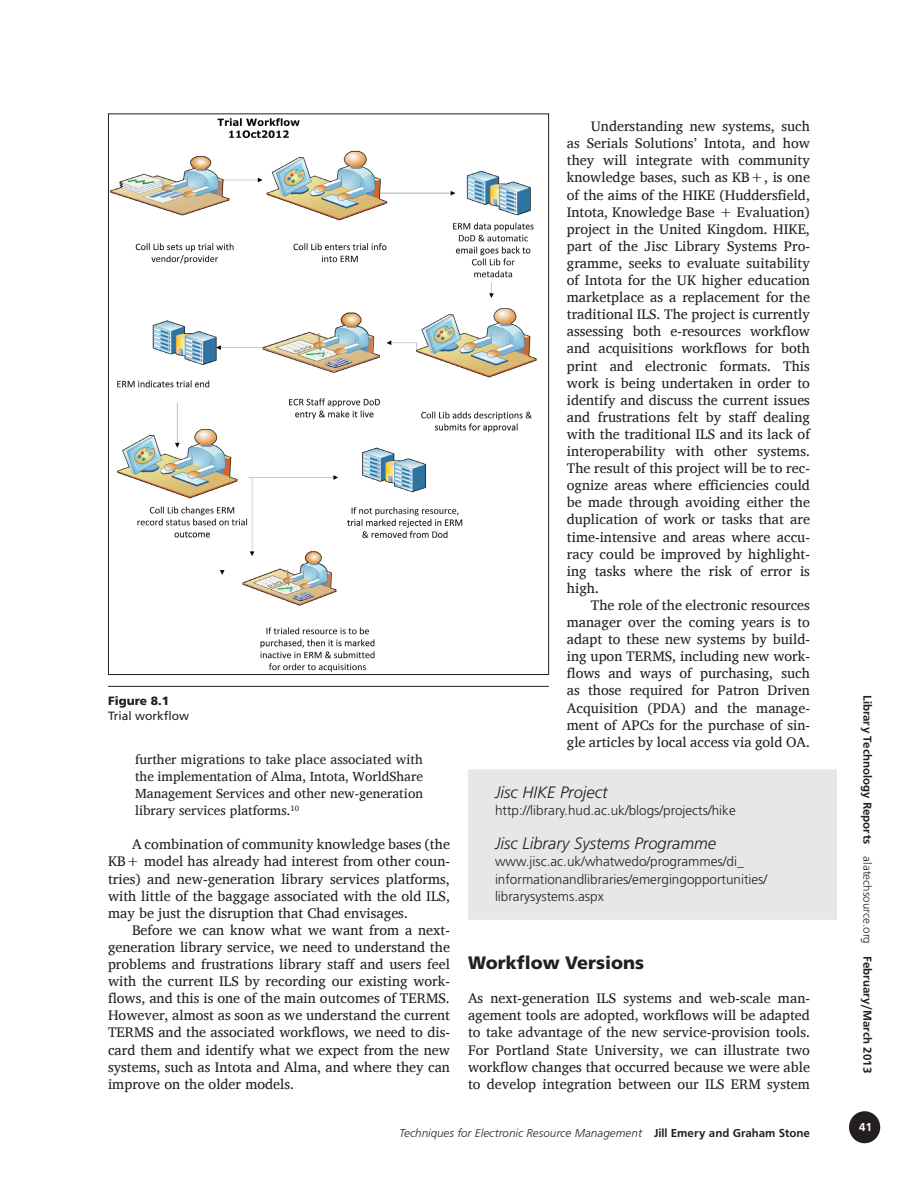
<style>
.page{position:relative;width:918px;height:1188px;background:#fff}
.page>*{position:absolute;margin:0;border:0;box-sizing:border-box;transform-origin:0 0}
.t1{font:900 18px "Frutiger";color:#231f20}
.t2{font:italic 300 16.5px "Frutiger";color:#231f20}
.t3{font:14.25px/17.1px "Charis SIL";color:#231f20;text-align:justify}
.t4{font:13.5px/17.1px "Charis SIL";color:#231f20;text-align:justify}
.t5{font:300 13.5px/17.1px "Frutiger";color:#231f20}
.t6{font:12px "Frugal Sans Light Italic DTC";color:#231f20}
.t7{font:12px "Frugal Sans Bold DTC";color:#231f20}
.t8{font:12px "Frutiger";color:#231f20}
.t9{font:900 12px "Frutiger";color:#231f20}
.t10{font:12px "Frugal Sans Bold DTC";color:#fff}
.s1{font-family:"Frugal Sans Bold DTC"}
.s2{font-family:"Frugal Sans Light DTC"}
</style>
<div class="page">
<div style="left:850px;top:1112px;width:29px;height:31px;background:#231f20;border-radius:50%"></div>
<div style="left:849px;top:1111px;width:31px;height:32px;border:2px solid #231f20;border-radius:50%"></div>
<div style="left:468px;top:770px;width:369px;height:66px;background:#e6e7e9"></div>
<div style="left:468px;top:821px;width:369px;height:99px;background:#e6e7e9"></div>
<img style="left:110px;top:118px;width:427px;height:554px">
<hr style="left:108px;top:686px;width:441px;height:1px;background:#231f20">
<p class="t9" style="left:108px;top:693px;width:63px">Figure 8.1</p>
<p class="t8" style="left:108px;top:708px;width:83px">Trial workflow</p>
<p class="t4" style="left:135px;top:751px;width:290px">further migrations to take place associated with the implementation of Alma, Intota, WorldShare Management Services and other new-generation library services platforms.<sup>10</sup></p>
<p class="t3" style="left:108px;top:836px;width:344px;text-indent:24px">A combination of community knowledge bases (the KB+ model has already had interest from other coun&shy;tries) and new-generation library services platforms, with little of the baggage associated with the old ILS, may be just the disruption that Chad envisages.</p>
<p class="t3" style="left:108px;top:921px;width:344px;text-indent:24px">Before we can know what we want from a next&shy;generation library service, we need to understand the problems and frustrations library staff and users feel with the current ILS by recording our existing work&shy;flows, and this is one of the main outcomes of TERMS.<br>However, almost as soon as we understand the current TERMS and the associated workflows, we need to dis&shy;card them and identify what we expect from the new systems, such as Intota and Alma, and where they can improve on the older models.</p>
<p class="t3" style="left:567px;top:118px;width:245px;text-indent:24px">Understanding new systems, such as Serials Solutions’ Intota, and how they will integrate with community knowledge bases, such as KB+, is one of the aims of the HIKE (Huddersfield, Intota, Knowledge Base + Evaluation) project in the United Kingdom. HIKE, part of the Jisc Library Systems Pro&shy;gramme, seeks to evaluate suitability of Intota for the UK higher education marketplace as a replacement for the traditional ILS. The project is currently assessing both e-resources workflow and acquisitions workflows for both print and electronic formats. This work is being undertaken in order to identify and discuss the current issues and frustrations felt by staff dealing with the traditional ILS and its lack of interoperability with other systems.<br>The result of this project will be to rec&shy;ognize areas where efficiencies could be made through avoiding either the duplication of work or tasks that are time-intensive and areas where accu&shy;racy could be improved by highlight&shy;ing tasks where the risk of error is high.</p>
<p class="t3" style="left:567px;top:596px;width:245px;text-indent:24px">The role of the electronic resources manager over the coming years is to adapt to these new systems by build&shy;ing upon TERMS, including new work&shy;flows and ways of purchasing, such as those required for Patron Driven Acquisition (PDA) and the manage&shy;ment of APCs for the purchase of sin&shy;gle articles by local access via gold OA.</p>
<p class="t2" style="left:495px;top:783px;width:114px">Jisc HIKE Project</p>
<p class="t5" style="left:495px;top:802px;width:242px">http://library.hud.ac.uk/blogs/projects/hike</p>
<p class="t2" style="left:495px;top:834px;width:223px">Jisc Library Systems Programme</p>
<p class="t5" style="left:495px;top:853px;width:274px">www.jisc.ac.uk/whatwedo/programmes/di_ informationandlibraries/emergingopportunities/ librarysystems.aspx</p>
<p class="t1" style="left:468px;top:952px;width:178px">Workflow Versions</p>
<p class="t3" style="left:468px;top:990px;width:344px">As next-generation ILS systems and web-scale man&shy;agement tools are adopted, workflows will be adapted to take advantage of the new service-provision tools.<br>For Portland State University, we can illustrate two workflow changes that occurred because we were able to develop integration between our ILS ERM system</p>
<p class="t6" style="left:399px;top:1126px;width:412px">Techniques for Electronic Resource Management <span class="s1">Jill Emery and Graham Stone</span></p>
<p class="t7" style="left:874px;top:695px;width:380px;rotate:90deg">Library Technology Reports <span class="s2">alatechsource.org</span> February/March 2013</p>
<p class="t10" style="left:859px;top:1120px;width:14px">41</p>
</div>
